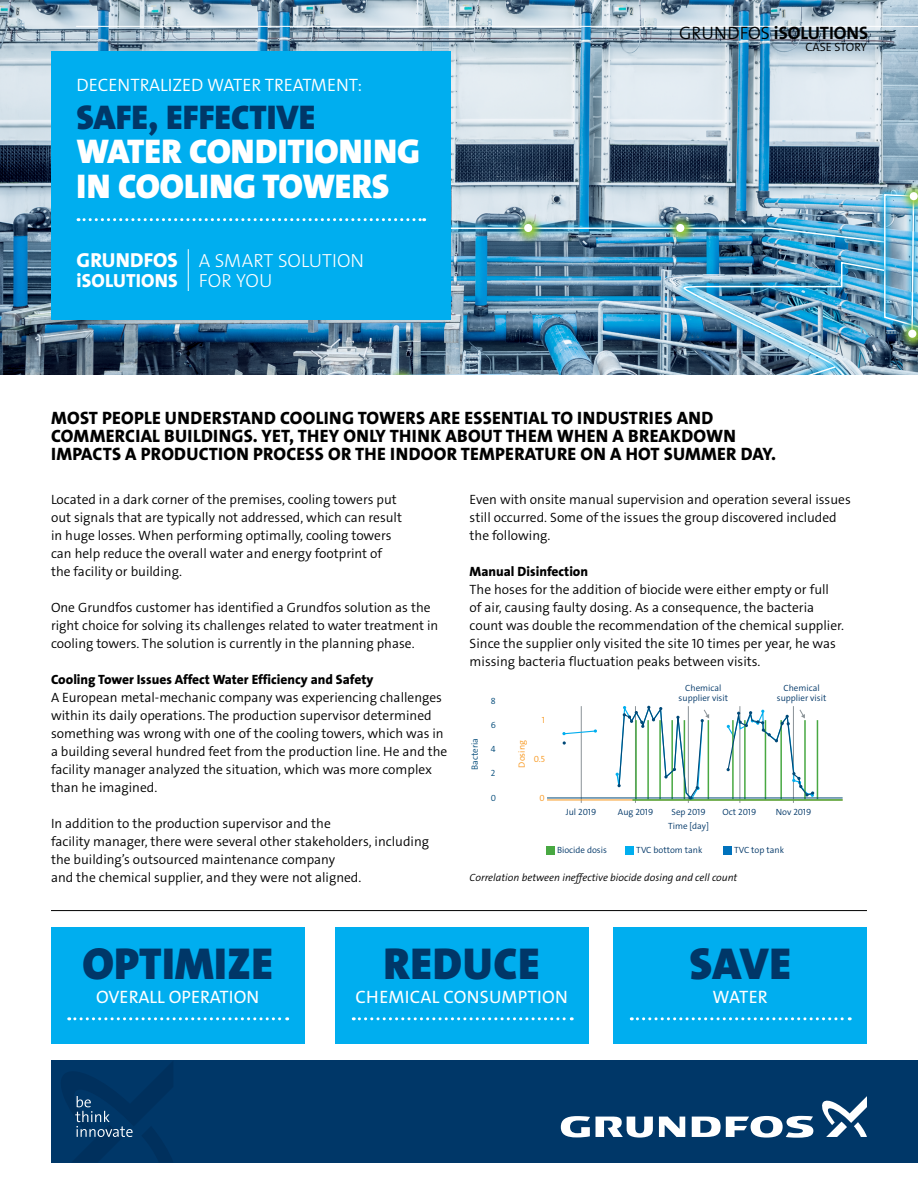
<style>
.page{position:relative;width:918px;height:1188px;background:#fff}
.page>*{position:absolute;margin:0;border:0;box-sizing:border-box;transform-origin:0 0}
.t1{font:45px "Grundfos The Sans V2 OT 9 BL";letter-spacing:.005em;color:#003768}
.t2{font:34.5px/34.5px "Grundfos The Sans V2 OT 9 BL";color:#fff}
.t3{font:34.5px "Grundfos The Sans V2 OT 9 BL";color:#003768}
.t4{font:20.4px "Grundfos The Sans V2 OT 8 XB";letter-spacing:.01em;color:#fff}
.t5{font:19.05px/19.8px "Grundfos The Sans V2 OT 3 L";color:#fff}
.t6{font:19.05px "Grundfos The Sans V2 OT 8 XB";letter-spacing:.005em;color:#fff}
.t7{font:18px/18px "Grundfos The Sans V2 OT 8 XB";letter-spacing:.015em;color:#000}
.t8{font:18px "Grundfos The Sans V2 OT 5 R";letter-spacing:.005em;color:#fff}
.t9{font:18px "Grundfos The Sans V2 OT 4 SL";color:#fff}
.t10{font:18px "Grundfos The Sans V2 OT 7 B";color:#000}
.t11{font:13.5px/18px "Grundfos The Sans V2 OT 4 SL";color:#000}
.t12{font:13.5px "Grundfos The Sans V2 OT 8 XB";color:#000}
.t13{font:12px "Grundfos The Sans V2 OT 4 SL";letter-spacing:-.015em;color:#000}
.t14{font:10.5px "Grundfos The Sans V2 OT 4 SL Italic";color:#000}
.t15{font:9px/10.5px "Grundfos The Sans V2 OT 4 SL";color:#003768;text-align:center}
.t16{font:9px "Grundfos The Sans V2 OT 4 SL";color:#004978}
.t17{font:9px "Grundfos The Sans V2 OT 4 SL";color:#f8971d}
.s1{font-family:"Grundfos The Sans V2 OT 4 SL"}
</style>
<div class="page">
<img style="left:0;top:0;width:918px;height:375px">
<div style="left:877px;top:186px;width:41px;height:164px;background:#00aeef;opacity:.9"></div>
<svg style="left:898px;top:181px;width:20px;height:12px"></svg>
<div style="left:51px;top:51px;width:400px;height:269px;background:#00aeef"></div>
<img style="left:65px;top:193px;width:853px;height:182px">
<hr style="left:51px;top:910px;width:816px;height:1px;background:#000">
<div style="left:51px;top:927px;width:253px;height:116px;background:#00aeef"></div>
<div style="left:336px;top:927px;width:253px;height:116px;background:#00aeef"></div>
<div style="left:614px;top:927px;width:253px;height:116px;background:#00aeef"></div>
<svg style="left:69px;top:1017px;width:219px;height:3px"></svg>
<svg style="left:353px;top:1017px;width:219px;height:3px"></svg>
<svg style="left:631px;top:1017px;width:219px;height:3px"></svg>
<hr style="left:688px;top:706px;width:1px;height:97px;background:#8a9297">
<hr style="left:740px;top:706px;width:1px;height:97px;background:#8a9297">
<hr style="left:793px;top:706px;width:1px;height:97px;background:#8a9297">
<hr style="left:635px;top:706px;width:1px;height:97px;background:#8a9297">
<hr style="left:581px;top:706px;width:1px;height:97px;background:#8a9297">
<hr style="left:547px;top:800px;width:296px;height:1px;background:#f8971d">
<hr style="left:632px;top:799px;width:211px;height:2px;background:#48a842">
<hr style="left:732px;top:720px;width:2px;height:80px;background:#48a842">
<hr style="left:744px;top:720px;width:2px;height:80px;background:#48a842">
<hr style="left:765px;top:720px;width:1px;height:80px;background:#48a842">
<hr style="left:780px;top:720px;width:2px;height:80px;background:#48a842">
<hr style="left:804px;top:720px;width:2px;height:80px;background:#48a842">
<hr style="left:817px;top:720px;width:1px;height:80px;background:#48a842">
<hr style="left:547px;top:798px;width:296px;height:1px;background:#004978">
<svg style="left:563px;top:741px;width:3px;height:4px"></svg>
<svg style="left:562px;top:729px;width:35px;height:6px"></svg>
<svg style="left:615px;top:705px;width:94px;height:96px"></svg>
<svg style="left:726px;top:708px;width:89px;height:89px"></svg>
<div style="left:546px;top:846px;width:9px;height:9px;background:#48a842"></div>
<div style="left:625px;top:846px;width:9px;height:9px;background:#00aeef"></div>
<div style="left:723px;top:846px;width:9px;height:9px;background:#0072bc"></div>
<div style="left:51px;top:1060px;width:867px;height:102px;background:#003768"></div>
<svg style="left:659px;top:1117px;width:26px;height:20px"></svg>
<svg style="left:596px;top:1117px;width:57px;height:21px"></svg>
<svg style="left:561px;top:1116px;width:29px;height:21px"></svg>
<svg style="left:692px;top:1116px;width:121px;height:22px"></svg>
<svg style="left:822px;top:1096px;width:45px;height:41px"></svg>
<svg style="left:61px;top:1062px;width:112px;height:100px"></svg>
<hr style="left:76px;top:26px;width:842px;height:1px;background:#fff">
<hr style="left:188px;top:249px;width:1px;height:42px;background:#fff">
<h3 class="t10" style="left:679px;top:21px;width:190px"><span class="s1">GRUNDFOS</span> iSOLUTIONS</h3>
<h3 class="t9" style="left:77px;top:73px;width:287px">DECENTRALIZED WATER TREATMENT:</h3>
<h2 class="t3" style="left:77px;top:95px;width:240px">SAFE, EFFECTIVE</h2>
<h2 class="t2" style="left:77px;top:135px;width:345px">WATER CONDITIONING<br>IN COOLING TOWERS</h2>
<h3 class="t4" style="left:77px;top:247px;width:103px">GRUNDFOS</h3>
<h3 class="t6" style="left:77px;top:268px;width:103px">iSOLUTIONS</h3>
<h3 class="t5" style="left:199px;top:251px;width:167px">A SMART SOLUTION<br>FOR YOU</h3>
<p class="t13" style="left:806px;top:39px;width:63px">CASE STORY</p>
<h3 class="t7" style="left:51px;top:410px;width:727px">MOST PEOPLE UNDERSTAND COOLING TOWERS ARE ESSENTIAL TO INDUSTRIES AND<br>COMMERCIAL BUILDINGS. YET, THEY ONLY THINK ABOUT THEM WHEN A BREAKDOWN<br>IMPACTS A PRODUCTION PROCESS OR THE INDOOR TEMPERATURE ON A HOT SUMMER DAY.</h3>
<p class="t11" style="left:51px;top:491px;width:353px">Located in a dark corner of the premises, cooling towers put out signals that are typically not addressed, which can result in huge losses. When performing optimally, cooling towers can help reduce the overall water and energy footprint of the facility or building.</p>
<p class="t11" style="left:51px;top:599px;width:389px">One Grundfos customer has identified a Grundfos solution as the right choice for solving its challenges related to water treatment in cooling towers. The solution is currently in the planning phase.</p>
<p class="t12" style="left:51px;top:671px;width:324px">Cooling Tower Issues Affect Water Efficiency and Safety</p>
<p class="t11" style="left:51px;top:689px;width:398px">A European metal-mechanic company was experiencing challenges within its daily operations. The production supervisor determined something was wrong with one of the cooling towers, which was in a building several hundred feet from the production line. He and the facility manager analyzed the situation, which was more complex than he imagined.</p>
<p class="t11" style="left:51px;top:815px;width:380px">In addition to the production supervisor and the<br>facility manager, there were several other stakeholders, including the building’s outsourced maintenance company<br>and the chemical supplier, and they were not aligned.</p>
<p class="t11" style="left:470px;top:490px;width:383px">Even with onsite manual supervision and operation several issues still occurred. Some of the issues the group discovered included the following.</p>
<p class="t12" style="left:470px;top:563px;width:120px">Manual Disinfection</p>
<p class="t11" style="left:470px;top:580px;width:376px">The hoses for the addition of biocide were either empty or full of air, causing faulty dosing. As a consequence, the bacteria count was double the recommendation of the chemical supplier.<br>Since the supplier only visited the site 10 times per year, he was missing bacteria fluctuation peaks between visits.</p>
<p class="t15" style="left:679px;top:683px;width:51px">Chemical supplier visit</p>
<p class="t15" style="left:777px;top:683px;width:51px">Chemical supplier visit</p>
<p class="t16" style="left:491px;top:695px;width:6px">8</p>
<p class="t16" style="left:491px;top:719px;width:7px">6</p>
<p class="t16" style="left:491px;top:743px;width:6px">4</p>
<p class="t16" style="left:491px;top:768px;width:6px">2</p>
<p class="t16" style="left:491px;top:792px;width:7px">0</p>
<p class="t17" style="left:542px;top:714px;width:5px">1</p>
<p class="t17" style="left:534px;top:753px;width:13px">0.5</p>
<p class="t17" style="left:540px;top:793px;width:7px">0</p>
<p class="t16" style="left:469px;top:770px;width:33px;rotate:-90deg">Bacteria</p>
<p class="t17" style="left:516px;top:768px;width:29px;rotate:-90deg">Dosing</p>
<p class="t15" style="left:566px;top:807px;width:32px">Jul 2019</p>
<p class="t15" style="left:618px;top:807px;width:37px">Aug 2019</p>
<p class="t15" style="left:668px;top:805px;width:42px;line-height:14.2px">Sep 2019<br>Time [day]</p>
<p class="t15" style="left:723px;top:807px;width:35px">Oct 2019</p>
<p class="t15" style="left:776px;top:807px;width:37px">Nov 2019</p>
<p class="t15" style="left:557px;top:845px;width:51px">Biocide dosis</p>
<p class="t15" style="left:636px;top:845px;width:68px">TVC bottom tank</p>
<p class="t15" style="left:734px;top:845px;width:51px">TVC top tank</p>
<p class="t14" style="left:470px;top:871px;width:269px">Correlation between ineffective biocide dosing and cell count</p>
<h1 class="t1" style="left:82px;top:935px;width:192px">OPTIMIZE</h1>
<h3 class="t8" style="left:96px;top:985px;width:165px">OVERALL OPERATION</h3>
<h1 class="t1" style="left:383px;top:935px;width:158px">REDUCE</h1>
<h3 class="t8" style="left:355px;top:985px;width:214px">CHEMICAL CONSUMPTION</h3>
<h1 class="t1" style="left:690px;top:935px;width:103px">SAVE</h1>
<h3 class="t8" style="left:713px;top:985px;width:57px">WATER</h3>
</div>
